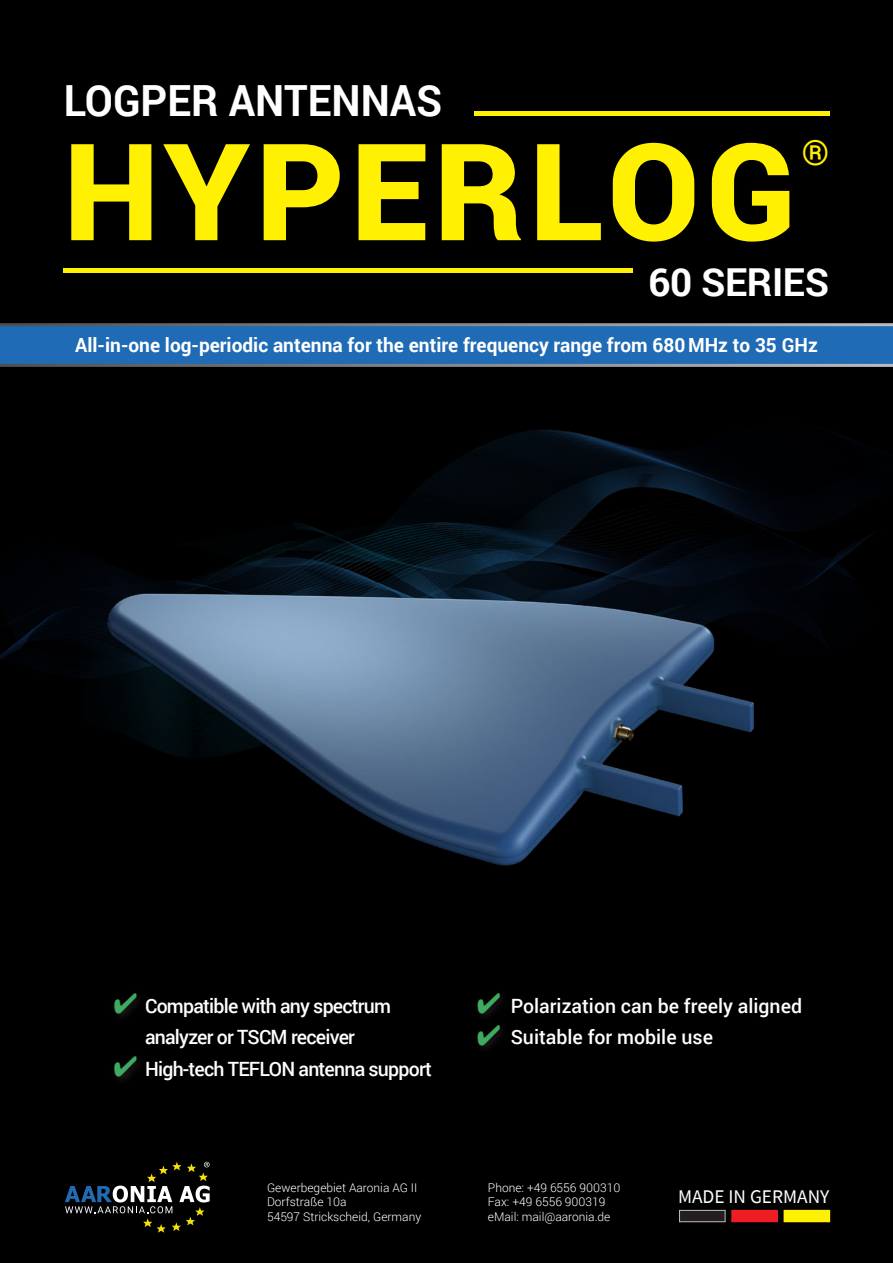
<style>
.page{position:relative;width:893px;height:1263px;background:#000001}
.page>*{position:absolute;margin:0;border:0;box-sizing:border-box;transform-origin:0 0}
.t1{font:900 135px "Roboto";letter-spacing:.045em;color:#fff101}
.t2{font:700 42.9px "Roboto";color:#fff;scale:.96 1}
.t3{font:700 38.55px "Roboto";letter-spacing:-.01em;color:#fff}
.t4{font:900 34.95px "Roboto";color:#fff101}
.t5{font:500 19.65px/31.5px "Roboto";letter-spacing:-.04em;color:#fff}
.t6{font:500 19.65px/31.5px "Roboto";color:#fff}
.t7{font:700 19.5px "Roboto";color:#fff}
.t8{font:19.35px "Source Sans Pro";color:#fff}
.t9{font:300 12px/14.4px "Roboto";color:#fff}
</style>
<div class="page">
<img style="left:63px;top:268px;width:809px;height:269px">
<svg style="left:0;top:323px;width:893px;height:44px"></svg>
<svg style="left:65px;top:1162px;width:145px;height:71px"></svg>
<div style="left:679px;top:1210px;width:46px;height:12px;background:#231f20"></div>
<div style="left:679px;top:1210px;width:46px;height:12px;border:1px solid #bcbdc0"></div>
<div style="left:732px;top:1210px;width:45px;height:12px;background:#ee1d23"></div>
<div style="left:731px;top:1210px;width:47px;height:12px;border:1px solid #ee1d23"></div>
<div style="left:784px;top:1210px;width:46px;height:12px;background:#fff101"></div>
<hr style="left:474px;top:112px;width:355px;height:4px;background:#fff101">
<div style="left:64px;top:268px;width:569px;height:5px;background:#fff101"></div>
<img style="left:0;top:463px;width:869px;height:540px">
<svg style="left:478px;top:993px;width:22px;height:52px"></svg>
<svg style="left:115px;top:993px;width:22px;height:84px"></svg>
<h2 class="t2" style="left:64px;top:70px;width:396px">LOGPER ANTENNAS</h2>
<h1 class="t1" style="left:64px;top:97px;width:733px">HYPERLOG</h1>
<h3 class="t4" style="left:802px;top:128px;width:29px">®</h3>
<h3 class="t3" style="left:648px;top:255px;width:182px">60 SERIES</h3>
<h3 class="t7" style="left:75px;top:332px;width:744px">All-in-one log-periodic antenna for the entire frequency range from 680MHz to 35 GHz</h3>
<h3 class="t5" style="left:145px;top:989px;width:288px">Compatible with any spectrum analyzer or TSCM receiver<br>High-tech TEFLON antenna support</h3>
<h3 class="t6" style="left:511px;top:989px;width:293px">Polarization can be freely aligned<br>Suitable for mobile use</h3>
<p class="t9" style="left:267px;top:1180px;width:156px">Gewerbegebiet Aaronia AG II<br>Dorfstraße 10a<br>54597 Strickscheid, Germany</p>
<p class="t9" style="left:488px;top:1180px;width:134px">Phone: +49 6556 900310<br>Fax: +49 6556 900319 eMail: mail@aaronia.de</p>
<h3 class="t8" style="left:678px;top:1184px;width:153px">MADE IN GERMANY</h3>
</div>
